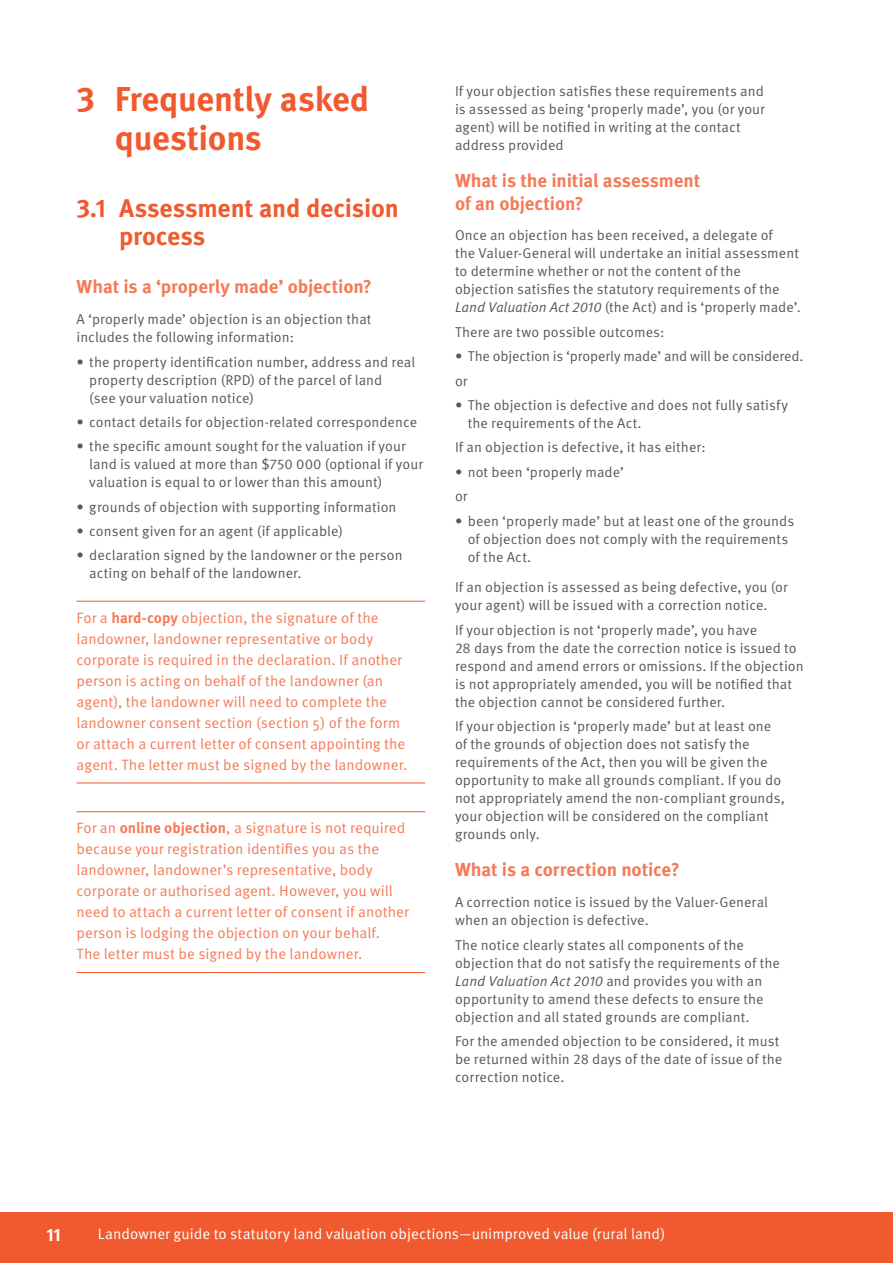
<style>
.page{position:relative;width:893px;height:1263px;background:#fff}
.page>*{position:absolute;margin:0;border:0;box-sizing:border-box;transform-origin:0 0}
.section{font:700 34.5px/39px "Meta Pro";letter-spacing:-.01em;color:#f15a2e}
.h01{font:700 25.5px/28.5px "Meta Pro";letter-spacing:-.01em;color:#f15a2e}
.h02{font:700 18.75px/22.5px "Meta Pro";letter-spacing:-.01em;color:#f47b58}
.t1{font:700 18px "Meta Pro";color:#fff}
.ruleabove{font:15px/21px "Meta Pro Norm";letter-spacing:.005em;color:#f47b58}
.t2{font:15px "Meta Pro Norm";color:#fff}
.Body{font:14.25px/18px "Meta Pro Norm";letter-spacing:.005em;color:#57585a}
.s1{font-family:"Meta Pro";font-weight:700}
.s2{font-family:"Meta Pro Norm Ita"}
</style>
<div class="page">
<div style="left:0;top:1213px;width:893px;height:50px;background:#f15a2e"></div>
<hr style="left:77px;top:601px;width:348px;height:1px;background:#f15a2e">
<hr style="left:77px;top:782px;width:348px;height:1px;background:#f15a2e">
<hr style="left:77px;top:811px;width:348px;height:1px;background:#f15a2e">
<hr style="left:77px;top:972px;width:348px;height:1px;background:#f15a2e">
<p class="section" style="left:115px;top:77px;width:256px;text-indent:-38px">3 Frequently asked questions</p>
<h1 class="h01" style="left:119px;top:192px;width:281px;text-indent:-43px">3.1 Assessment and decision process</h1>
<h2 class="h02" style="left:77px;top:274px;width:297px">What is a ‘properly made’ objection?</h2>
<p class="Body" style="left:77px;top:309px;width:296px">A ‘properly made’ objection is an objection that includes the following information:</p>
<p class="Body" style="left:89px;top:352px;width:327px;text-indent:-13px">• the property identification number, address and real property description (RPD) of the parcel of land<br>(see your valuation notice)</p>
<p class="Body" style="left:77px;top:412px;width:342px">• contact details for objection-related correspondence</p>
<p class="Body" style="left:89px;top:436px;width:335px;text-indent:-13px">• the specific amount sought for the valuation if your land is valued at more than $750 000 (optional if your valuation is equal to or lower than this amount)</p>
<p class="Body" style="left:77px;top:497px;width:321px">• grounds of objection with supporting information</p>
<p class="Body" style="left:77px;top:521px;width:268px">• consent given for an agent (if applicable)</p>
<p class="Body" style="left:89px;top:546px;width:315px;text-indent:-13px">• declaration signed by the landowner or the person acting on behalf of the landowner.</p>
<p class="ruleabove" style="left:77px;top:606px;width:332px">For a <span class="s1">hard-copy</span> objection, the signature of the landowner, landowner representative or body corporate is required in the declaration. If another person is acting on behalf of the landowner (an agent), the landowner will need to complete the landowner consent section (section 5) of the form or attach a current letter of consent appointing the agent. The letter must be signed by the landowner.</p>
<p class="ruleabove" style="left:77px;top:817px;width:334px">For an <span class="s1">online objection</span>, a signature is not required because your registration identifies you as the landowner, landowner’s representative, body corporate or authorised agent. However, you will need to attach a current letter of consent if another person is lodging the objection on your behalf.<br>The letter must be signed by the landowner.</p>
<p class="Body" style="left:455px;top:81px;width:311px">If your objection satisfies these requirements and is assessed as being ‘properly made’, you (or your agent) will be notified in writing at the contact address provided</p>
<h2 class="h02" style="left:455px;top:168px;width:247px">What is the initial assessment of an objection?</h2>
<p class="Body" style="left:455px;top:226px;width:347px">Once an objection has been received, a delegate of<br>the Valuer-General will undertake an initial assessment to determine whether or not the content of the objection satisfies the statutory requirements of the <span class="s2">Land Valuation Act 2010</span> (the Act) and is ‘properly made’.</p>
<p class="Body" style="left:455px;top:322px;width:211px">There are two possible outcomes:</p>
<p class="Body" style="left:455px;top:346px;width:350px">• The objection is ‘properly made’ and will be considered.</p>
<p class="Body" style="left:455px;top:371px;width:14px">or</p>
<p class="Body" style="left:468px;top:395px;width:322px;text-indent:-13px">• The objection is defective and does not fully satisfy the requirements of the Act.</p>
<p class="Body" style="left:455px;top:437px;width:252px">If an objection is defective, it has either:</p>
<p class="Body" style="left:455px;top:462px;width:171px">• not been ‘properly made’</p>
<p class="Body" style="left:455px;top:486px;width:14px">or</p>
<p class="Body" style="left:468px;top:511px;width:328px;text-indent:-13px">• been ‘properly made’ but at least one of the grounds of objection does not comply with the requirements of the Act.</p>
<p class="Body" style="left:455px;top:577px;width:334px">If an objection is assessed as being defective, you (or your agent) will be issued with a correction notice.</p>
<p class="Body" style="left:455px;top:620px;width:350px">If your objection is not ‘properly made’, you have<br>28 days from the date the correction notice is issued to respond and amend errors or omissions. If the objection is not appropriately amended, you will be notified that the objection cannot be considered further.</p>
<p class="Body" style="left:455px;top:716px;width:331px">If your objection is ‘properly made’ but at least one of the grounds of objection does not satisfy the requirements of the Act, then you will be given the opportunity to make all grounds compliant. If you do not appropriately amend the non-compliant grounds, your objection will be considered on the compliant grounds only.</p>
<h2 class="h02" style="left:455px;top:857px;width:226px">What is a correction notice?</h2>
<p class="Body" style="left:455px;top:892px;width:315px">A correction notice is issued by the Valuer-General when an objection is defective.</p>
<p class="Body" style="left:455px;top:935px;width:326px">The notice clearly states all components of the objection that do not satisfy the requirements of the <span class="s2">Land Valuation Act 2010</span> and provides you with an opportunity to amend these defects to ensure the objection and all stated grounds are compliant.</p>
<p class="Body" style="left:455px;top:1031px;width:329px">For the amended objection to be considered, it must be returned within 28 days of the date of issue of the correction notice.</p>
<p class="t1" style="left:46px;top:1221px;width:16px">11</p>
<p class="t2" style="left:98px;top:1222px;width:569px">Landowner guide to statutory land valuation objections—unimproved value (rural land)</p>
</div>
